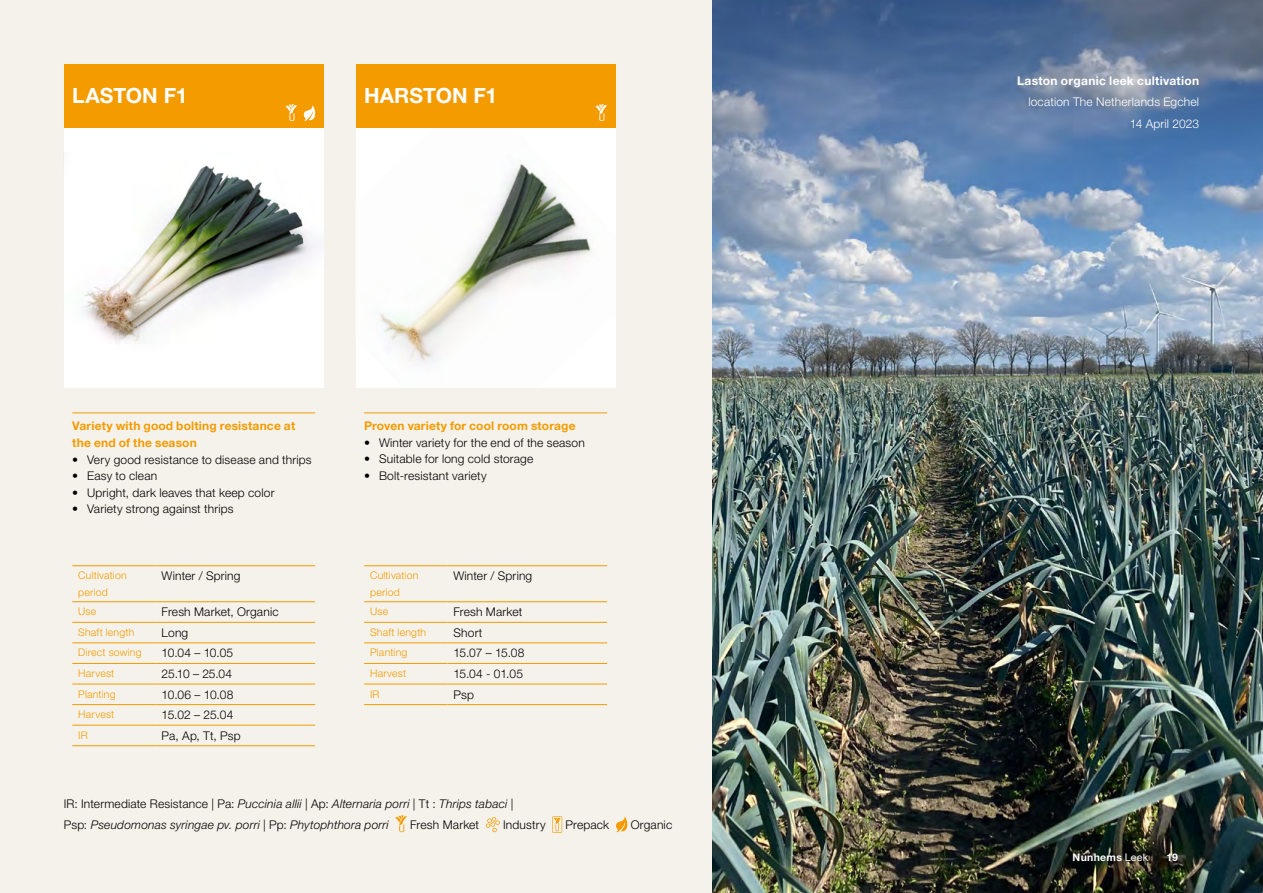
<style>
.page{position:relative;width:1263px;height:893px;background:#f5f2eb}
.page>*{position:absolute;margin:0;border:0;box-sizing:border-box;transform-origin:0 0}
.t1{font:700 21px "Helvetica Neue LT Std";color:#fff}
.t2{font:300 12px "Helvetica Neue LT Std";letter-spacing:.015em;color:#000}
.t3{font:italic 300 12px/21.3px "Helvetica Neue LT Std";letter-spacing:.015em;color:#000}
.t4{font:700 12px/17px "Helvetica Neue LT Std";letter-spacing:.01em;color:#f49b00}
.t5{font:300 12px/21.3px "Helvetica Neue LT Std";letter-spacing:.015em;color:#fff;text-align:right}
.t6{font:700 12px "Helvetica Neue LT Std";letter-spacing:.02em;color:#fff}
.t7{font:300 10.5px/16.5px "Helvetica Neue LT Std";letter-spacing:.02em;color:#f49b00}
.t8{font:700 10.5px "Helvetica Neue LT Std";letter-spacing:.025em;color:#fff}
.s1{font-style:normal}
.s2{font-weight:400}
</style>
<div class="page">
<div style="left:64px;top:128px;width:260px;height:259px;background:#fff"></div>
<img style="left:82px;top:165px;width:234px;height:179px">
<div style="left:64px;top:64px;width:260px;height:64px;background:#f49b00"></div>
<hr style="left:72px;top:413px;width:243px;height:1px;background:#f49b00">
<hr style="left:72px;top:565px;width:84px;height:1px;background:#f49b00">
<hr style="left:156px;top:565px;width:159px;height:1px;background:#f49b00">
<hr style="left:72px;top:601px;width:84px;height:1px;background:#f49b00">
<hr style="left:156px;top:601px;width:159px;height:1px;background:#f49b00">
<hr style="left:72px;top:622px;width:84px;height:1px;background:#f49b00">
<hr style="left:156px;top:622px;width:159px;height:1px;background:#f49b00">
<hr style="left:72px;top:643px;width:84px;height:1px;background:#f49b00">
<hr style="left:156px;top:643px;width:159px;height:1px;background:#f49b00">
<hr style="left:72px;top:663px;width:84px;height:1px;background:#f49b00">
<hr style="left:156px;top:663px;width:159px;height:1px;background:#f49b00">
<hr style="left:72px;top:684px;width:84px;height:1px;background:#f49b00">
<hr style="left:156px;top:684px;width:159px;height:1px;background:#f49b00">
<hr style="left:72px;top:704px;width:84px;height:1px;background:#f49b00">
<hr style="left:156px;top:704px;width:159px;height:1px;background:#f49b00">
<hr style="left:72px;top:725px;width:84px;height:1px;background:#f49b00">
<hr style="left:156px;top:725px;width:159px;height:1px;background:#f49b00">
<hr style="left:72px;top:745px;width:84px;height:1px;background:#f49b00">
<hr style="left:156px;top:745px;width:159px;height:1px;background:#f49b00">
<svg style="left:286px;top:104px;width:11px;height:17px"></svg>
<svg style="left:303px;top:105px;width:13px;height:16px"></svg>
<img style="left:356px;top:128px;width:259px;height:259px">
<div style="left:356px;top:64px;width:259px;height:64px;background:#f49b00"></div>
<hr style="left:364px;top:413px;width:243px;height:1px;background:#f49b00">
<hr style="left:364px;top:565px;width:83px;height:1px;background:#f49b00">
<hr style="left:447px;top:565px;width:160px;height:1px;background:#f49b00">
<hr style="left:364px;top:601px;width:83px;height:1px;background:#f49b00">
<hr style="left:447px;top:601px;width:160px;height:1px;background:#f49b00">
<hr style="left:364px;top:622px;width:83px;height:1px;background:#f49b00">
<hr style="left:447px;top:622px;width:160px;height:1px;background:#f49b00">
<hr style="left:364px;top:643px;width:83px;height:1px;background:#f49b00">
<hr style="left:447px;top:643px;width:160px;height:1px;background:#f49b00">
<hr style="left:364px;top:663px;width:83px;height:1px;background:#f49b00">
<hr style="left:447px;top:663px;width:160px;height:1px;background:#f49b00">
<hr style="left:364px;top:684px;width:83px;height:1px;background:#f49b00">
<hr style="left:447px;top:684px;width:160px;height:1px;background:#f49b00">
<hr style="left:364px;top:704px;width:83px;height:1px;background:#f49b00">
<hr style="left:447px;top:704px;width:160px;height:1px;background:#f49b00">
<svg style="left:595px;top:104px;width:12px;height:17px"></svg>
<img style="left:712px;top:0;width:530px;height:893px">
<svg style="left:395px;top:815px;width:12px;height:17px"></svg>
<svg style="left:486px;top:817px;width:14px;height:15px"></svg>
<svg style="left:552px;top:816px;width:10px;height:17px"></svg>
<svg style="left:616px;top:816px;width:12px;height:16px"></svg>
<img style="left:1242px;top:0;width:21px;height:893px">
<h1 class="t1" style="left:72px;top:83px;width:117px">LASTON F1</h1>
<h1 class="t1" style="left:364px;top:83px;width:135px">HARSTON F1</h1>
<p class="t4" style="left:72px;top:417px;width:224px">Variety with good bolting resistance at the end of the season</p>
<p class="t2" style="left:72px;top:452px;width:241px">• Very good resistance to disease and thrips</p>
<p class="t2" style="left:72px;top:468px;width:86px">• Easy to clean</p>
<p class="t2" style="left:72px;top:485px;width:204px">• Upright, dark leaves that keep color</p>
<p class="t2" style="left:72px;top:501px;width:163px">• Variety strong against thrips</p>
<p class="t7" style="left:78px;top:567px;width:50px">Cultivation period</p>
<p class="t2" style="left:162px;top:569px;width:80px">Winter / Spring</p>
<p class="t7" style="left:78px;top:603px;width:20px">Use</p>
<p class="t2" style="left:162px;top:605px;width:118px">Fresh Market, Organic</p>
<p class="t7" style="left:78px;top:624px;width:58px">Shaft length</p>
<p class="t2" style="left:162px;top:625px;width:28px">Long</p>
<p class="t7" style="left:78px;top:644px;width:65px">Direct sowing</p>
<p class="t2" style="left:162px;top:646px;width:73px">10.04 – 10.05</p>
<p class="t7" style="left:78px;top:665px;width:38px">Harvest</p>
<p class="t2" style="left:162px;top:666px;width:72px">25.10 – 25.04</p>
<p class="t7" style="left:78px;top:685px;width:39px">Planting</p>
<p class="t2" style="left:162px;top:687px;width:73px">10.06 – 10.08</p>
<p class="t7" style="left:78px;top:706px;width:38px">Harvest</p>
<p class="t2" style="left:162px;top:708px;width:73px">15.02 – 25.04</p>
<p class="t7" style="left:78px;top:726px;width:11px">IR</p>
<p class="t2" style="left:162px;top:728px;width:80px">Pa, Ap, Tt, Psp</p>
<p class="t4" style="left:364px;top:417px;width:213px">Proven variety for cool room storage</p>
<p class="t2" style="left:364px;top:435px;width:222px">• Winter variety for the end of the season</p>
<p class="t2" style="left:364px;top:451px;width:171px">• Suitable for long cold storage</p>
<p class="t2" style="left:364px;top:468px;width:124px">• Bolt-resistant variety</p>
<p class="t7" style="left:370px;top:567px;width:50px">Cultivation period</p>
<p class="t2" style="left:453px;top:569px;width:80px">Winter / Spring</p>
<p class="t7" style="left:370px;top:603px;width:20px">Use</p>
<p class="t2" style="left:453px;top:605px;width:70px">Fresh Market</p>
<p class="t7" style="left:370px;top:624px;width:58px">Shaft length</p>
<p class="t2" style="left:453px;top:625px;width:31px">Short</p>
<p class="t7" style="left:370px;top:644px;width:39px">Planting</p>
<p class="t2" style="left:453px;top:646px;width:72px">15.07 – 15.08</p>
<p class="t7" style="left:370px;top:665px;width:38px">Harvest</p>
<p class="t2" style="left:453px;top:666px;width:71px">15.04 - 01.05</p>
<p class="t7" style="left:370px;top:685px;width:11px">IR</p>
<p class="t2" style="left:453px;top:687px;width:22px">Psp</p>
<p class="t3" style="left:64px;top:793px;width:451px"><span class="s1">IR: Intermediate Resistance | Pa:</span> Puccinia allii <span class="s1">| Ap:</span> Alternaria porri <span class="s1">| Tt :</span> Thrips tabaci <span class="s1">|<br>Psp:</span> Pseudomonas syringae pv. porri <span class="s1">| Pp:</span> Phytophthora porri</p>
<p class="t2" style="left:410px;top:818px;width:70px">Fresh Market</p>
<p class="t2" style="left:503px;top:818px;width:44px">Industry</p>
<p class="t2" style="left:565px;top:818px;width:45px">Prepack</p>
<p class="t2" style="left:631px;top:818px;width:43px">Organic</p>
<p class="t6" style="left:1017px;top:73px;width:184px">Laston organic leek cultivation</p>
<p class="t5" style="left:1028px;top:91px;width:172px">location The Netherlands Egchel<br>14 April 2023</p>
<p class="t8" style="left:1072px;top:851px;width:77px">Nunhems <span class="s2">Leek</span></p>
<p class="t8" style="left:1166px;top:851px;width:13px">19</p>
</div>
